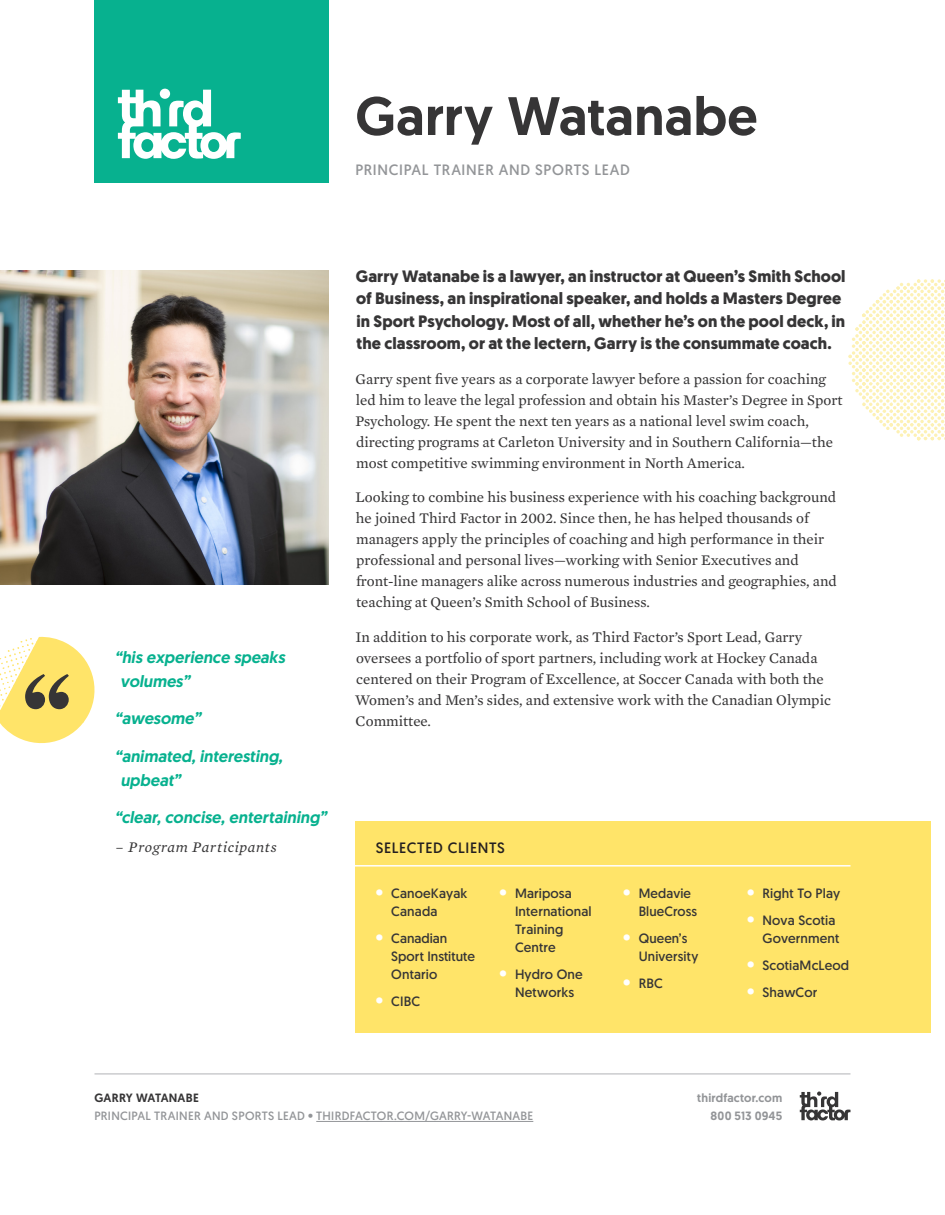
<style>
.page{position:relative;width:945px;height:1215px;background:#fff}
.page>*{position:absolute;margin:0;border:0;box-sizing:border-box;transform-origin:0 0}
.Header_1{font:500 54px "Geomanist";letter-spacing:.005em;color:#363536}
.Lead_In{font:700 16.5px/22.5px "Geomanist";letter-spacing:.005em;color:#363536}
.Quote_small{font:italic 500 16.5px/24px "Geomanist";color:#07b18f}
.Body{font:15px/21px "Mercury Text G2";color:#363536}
.Header_4{font:15px "Geomanist";letter-spacing:.04em;color:#939598}
.Quote_author{font:italic 15px "Mercury Text G2";letter-spacing:.04em;color:#363536}
.Header_4-2{font:15px "Geomanist";letter-spacing:.04em;color:#231f20}
.Highlight_List{font:13.5px/18px "Geomanist";letter-spacing:.01em;color:#363536}
.Descriptor{font:12px/18px "Geomanist";letter-spacing:.02em;color:#939598}
.t1{font:500 12px/18px "Geomanist";letter-spacing:.015em;color:#939598;text-align:right}
.s1{font-weight:700;font-size:18px;color:#fff}
.s2{font-weight:500;color:#363536}
</style>
<div class="page">
<svg style="left:848px;top:279px;width:97px;height:161px"></svg>
<svg style="left:800px;top:1092px;width:51px;height:28px"></svg>
<hr style="left:94px;top:1073px;width:756px;height:2px;background:#cbccce">
<hr style="left:316px;top:1121px;width:217px;height:1px;background:#939598">
<div style="left:94px;top:0;width:235px;height:182px;background:#07b18f"></div>
<div style="left:160px;top:89px;width:10px;height:10px;background:#fff;border-radius:50%"></div>
<svg style="left:118px;top:90px;width:123px;height:69px"></svg>
<div style="left:356px;top:822px;width:576px;height:211px;background:#ffe469"></div>
<hr style="left:346px;top:865px;width:504px;height:2px;background:#fff">
<svg style="left:1px;top:637px;width:94px;height:107px"></svg>
<img style="left:0;top:270px;width:329px;height:315px">
<p class="Header_1" style="left:356px;top:80px;width:404px">Garry Watanabe</p>
<p class="Header_4" style="left:356px;top:160px;width:276px">PRINCIPAL TRAINER AND SPORTS LEAD</p>
<p class="Quote_small" style="left:120px;top:645px;width:166px;text-indent:-5px">“his experience speaks volumes”</p>
<p class="Quote_small" style="left:115px;top:706px;width:88px">“awesome”</p>
<p class="Quote_small" style="left:120px;top:744px;width:164px;text-indent:-6px">“animated, interesting, upbeat”</p>
<p class="Quote_small" style="left:115px;top:805px;width:213px">“clear, concise, entertaining”</p>
<p class="Quote_author" style="left:116px;top:836px;width:162px">– Program Participants</p>
<p class="Lead_In" style="left:356px;top:265px;width:491px">Garry Watanabe is a lawyer, an instructor at Queen’s Smith School of Business, an inspirational speaker, and holds a Masters Degree in Sport Psychology. Most of all, whether he’s on the pool deck, in the classroom, or at the lectern, Garry is the consummate coach.</p>
<p class="Body" style="left:356px;top:367px;width:489px">Garry spent five years as a corporate lawyer before a passion for coaching led him to leave the legal profession and obtain his Master’s Degree in Sport Psychology. He spent the next ten years as a national level swim coach, directing programs at Carleton University and in Southern California—the most competitive swimming environment in North America.</p>
<p class="Body" style="left:356px;top:486px;width:483px">Looking to combine his business experience with his coaching background he joined Third Factor in 2002. Since then, he has helped thousands of managers apply the principles of coaching and high performance in their professional and personal lives—working with Senior Executives and front-line managers alike across numerous industries and geographies, and teaching at Queen’s Smith School of Business.</p>
<p class="Body" style="left:355px;top:625px;width:478px">In addition to his corporate work, as Third Factor’s Sport Lead, Garry oversees a portfolio of sport partners, including work at Hockey Canada centered on their Program of Excellence, at Soccer Canada with both the Women’s and Men’s sides, and extensive work with the Canadian Olympic Committee.</p>
<p class="Header_4-2" style="left:376px;top:838px;width:131px">SELECTED CLIENTS</p>
<p class="Highlight_List" style="left:391px;top:884px;width:78px;text-indent:-16px"><span class="s1">•</span> CanoeKayak<br>Canada</p>
<p class="Highlight_List" style="left:391px;top:929px;width:85px;text-indent:-16px"><span class="s1">•</span> Canadian<br>Sport Institute<br>Ontario</p>
<p class="Highlight_List" style="left:376px;top:992px;width:46px"><span class="s1">•</span> CIBC</p>
<p class="Highlight_List" style="left:515px;top:884px;width:78px;text-indent:-16px"><span class="s1">•</span> Mariposa<br>International<br>Training<br>Centre</p>
<p class="Highlight_List" style="left:500px;top:965px;width:85px;text-align:center"><span class="s1">•</span> Hydro One<br>Networks</p>
<p class="Highlight_List" style="left:639px;top:884px;width:60px;text-indent:-16px"><span class="s1">•</span> Medavie<br>BlueCross</p>
<p class="Highlight_List" style="left:639px;top:929px;width:61px;text-indent:-16px"><span class="s1">•</span> Queen’s<br>University</p>
<p class="Highlight_List" style="left:623px;top:974px;width:41px"><span class="s1">•</span> RBC</p>
<p class="Highlight_List" style="left:747px;top:884px;width:95px"><span class="s1">•</span> Right To Play</p>
<p class="Highlight_List" style="left:763px;top:911px;width:78px;text-indent:-16px"><span class="s1">•</span> Nova Scotia<br>Government</p>
<p class="Highlight_List" style="left:747px;top:956px;width:104px"><span class="s1">•</span> ScotiaMcLeod</p>
<p class="Highlight_List" style="left:747px;top:983px;width:72px"><span class="s1">•</span> ShawCor</p>
<p class="Descriptor" style="left:94px;top:1089px;width:440px"><span class="s2">GARRY WATANABE<br></span>PRINCIPAL TRAINER AND SPORTS LEAD • THIRDFACTOR.COM/GARRY-WATANABE</p>
<p class="t1" style="left:697px;top:1089px;width:87px">thirdfactor.com<br>800 513 0945</p>
</div>
